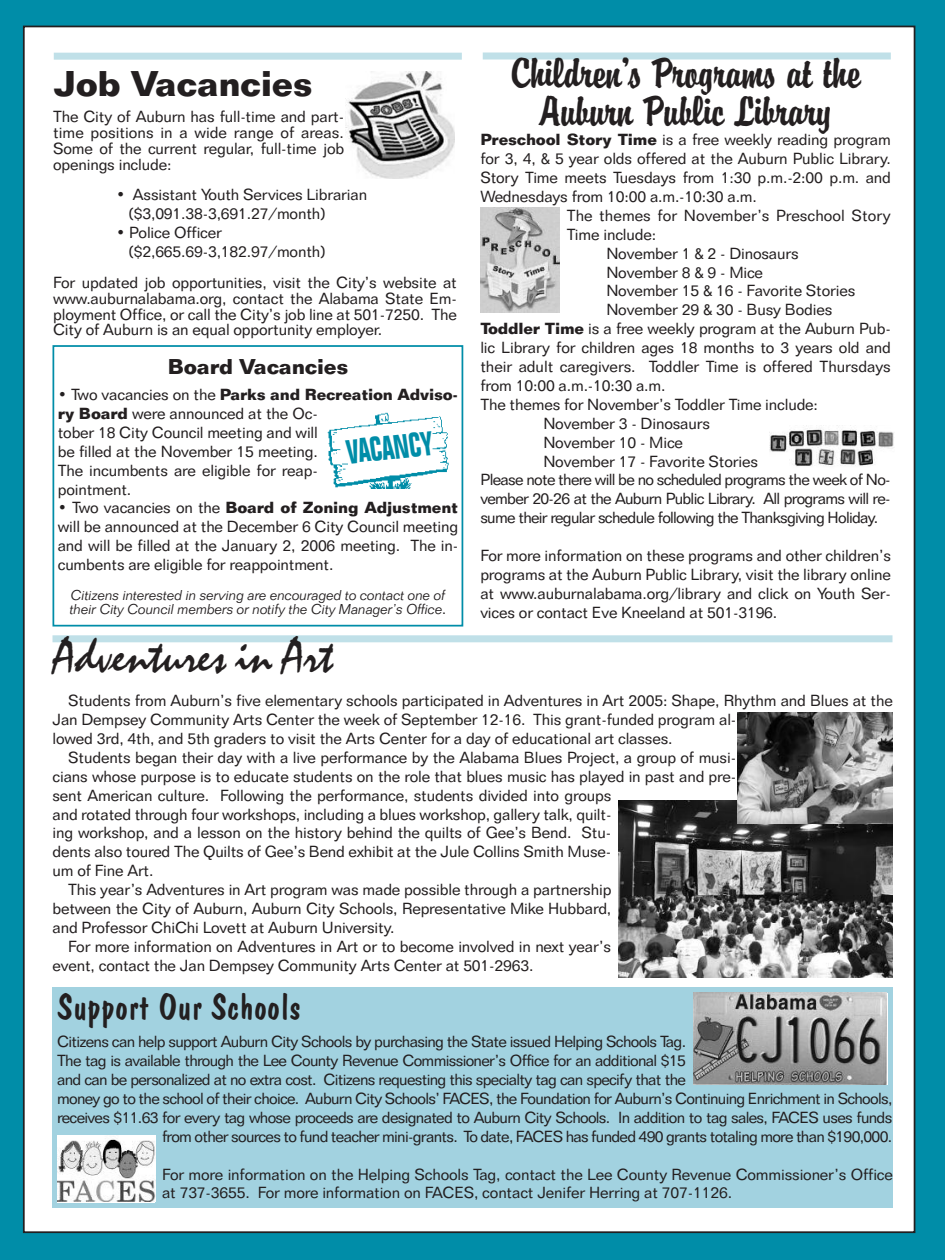
<style>
.page{position:relative;width:945px;height:1260px;background:#008da8}
.page>*{position:absolute;margin:0;border:0;box-sizing:border-box;transform-origin:0 0}
.t1{font:47.25px "Mistral";letter-spacing:-.01em;color:#231f20}
.t2{font:45.5px/38.5px "Brody D";letter-spacing:-.01em;color:#231f20;text-align:center}
.t3{font:36.75px "Dom Casual";letter-spacing:-.01em;color:#231f20}
.t4{font:700 35px "Folio BT";letter-spacing:-.015em;color:#231f20}
.t5{font:700 condensed 33.43px "Folio BT";color:#008da8;scale:.83 1}
.t6{font:700 21px "Folio BT";letter-spacing:-.015em;color:#231f20}
.t7{font:15.75px/18.9px "Folio BT";letter-spacing:-.01em;color:#231f20}
.t8{font:15.75px "Folio BT";letter-spacing:-.045em;color:#231f20}
.t9{font:italic 300 14px/14px "Folio BT";letter-spacing:-.01em;color:#231f20}
.s1{font-weight:700}
.s2{font-weight:400;font-style:normal}
</style>
<div class="page">
<div style="left:24px;top:26px;width:891px;height:1206px;background:#fff"></div>
<div style="left:52px;top:345px;width:411px;height:282px;border:2px solid #008da8"></div>
<img style="left:327px;top:412px;width:122px;height:77px">
<div style="left:483px;top:53px;width:408px;height:7px;background:#c0e0e8"></div>
<div style="left:54px;top:53px;width:408px;height:7px;background:#c0e0e8"></div>
<img style="left:346px;top:71px;width:109px;height:107px">
<div style="left:52px;top:635px;width:840px;height:7px;background:#c0e0e8"></div>
<img style="left:618px;top:801px;width:275px;height:177px">
<img style="left:738px;top:712px;width:155px;height:112px">
<div style="left:52px;top:987px;width:841px;height:220px;background:#a2d2e0"></div>
<img style="left:693px;top:993px;width:194px;height:91px">
<img style="left:58px;top:1135px;width:97px;height:67px">
<img style="left:480px;top:208px;width:80px;height:104px">
<img style="left:769px;top:425px;width:125px;height:41px">
<h3 class="t4" style="left:53px;top:71px;width:261px">Job Vacancies</h3>
<p class="t7" style="left:53px;top:110px;width:293px;line-height:15.8px;text-align:justify">The City of Auburn has full-time and part&shy;time positions in a wide range of areas.<br>Some of the current regular, full-time job openings include:</p>
<p class="t7" style="left:128px;top:186px;width:241px;text-indent:-12px">• Assistant Youth Services Librarian ($3,091.38-3,691.27/month)</p>
<p class="t7" style="left:128px;top:224px;width:200px;text-indent:-12px">• Police Officer ($2,665.69-3,182.97/month)</p>
<p class="t7" style="left:53px;top:276px;width:405px;line-height:15.8px;text-align:justify">For updated job opportunities, visit the City’s website at www.auburnalabama.org, contact the Alabama State Em&shy;ployment Office, or call the City’s job line at 501-7250. The City of Auburn is an equal opportunity employer.</p>
<h3 class="t6" style="left:168px;top:359px;width:182px">Board Vacancies</h3>
<p class="t7" style="left:58px;top:387px;width:402px">• Two vacancies on the <span class="s1">Parks and Recreation Adviso&shy;ry Board</span> were announced at the Oc-<br>tober 18 City Council meeting and will<br>be filled at the November 15 meeting.<br>The incumbents are eligible for reap-<br>pointment.</p>
<p class="t7" style="left:58px;top:500px;width:402px;text-align:justify">• Two vacancies on the <span class="s1">Board of Zoning Adjustment </span>will be announced at the December 6 City Council meeting and will be filled at the January 2, 2006 meeting. The in&shy;cumbents are eligible for reappointment.</p>
<p class="t9" style="left:70px;top:589px;width:378px">Citizens interested in serving are encouraged to contact one of their City Council members or notify the City Manager’s Office<span class="s2">.</span></p>
<h3 class="t5" style="left:346px;top:440px;width:106px;rotate:-6deg">VACANCY</h3>
<h2 class="t2" style="left:511px;top:53px;width:352px">Children’s Programs at the<br>Auburn Public Library</h2>
<p class="t7" style="left:480px;top:132px;width:412px"><span class="s1">Preschool Story Time</span> is a free weekly reading program</p>
<p class="t7" style="left:480px;top:151px;width:412px">for 3, 4, &amp; 5 year olds offered at the Auburn Public Library.</p>
<p class="t7" style="left:480px;top:170px;width:412px">Story Time meets Tuesdays from 1:30 p.m.-2:00 p.m. and</p>
<p class="t7" style="left:480px;top:189px;width:278px">Wednesdays from 10:00 a.m.-10:30 a.m.</p>
<p class="t7" style="left:567px;top:207px;width:325px">The themes for November’s Preschool Story</p>
<p class="t7" style="left:567px;top:226px;width:91px">Time include:</p>
<p class="t7" style="left:606px;top:245px;width:194px">November 1 &amp; 2 - Dinosaurs</p>
<p class="t7" style="left:606px;top:264px;width:158px">November 8 &amp; 9 - Mice</p>
<p class="t7" style="left:606px;top:283px;width:251px">November 15 &amp; 16 - Favorite Stories</p>
<p class="t7" style="left:606px;top:302px;width:227px">November 29 &amp; 30 - Busy Bodies</p>
<p class="t7" style="left:480px;top:321px;width:412px"><span class="s1">Toddler Time</span> is a free weekly program at the Auburn Pub-</p>
<p class="t7" style="left:480px;top:340px;width:412px">lic Library for children ages 18 months to 3 years old and</p>
<p class="t7" style="left:480px;top:359px;width:412px">their adult caregivers. Toddler Time is offered Thursdays</p>
<p class="t7" style="left:480px;top:378px;width:187px">from 10:00 a.m.-10:30 a.m.</p>
<p class="t7" style="left:480px;top:396px;width:339px">The themes for November’s Toddler Time include:</p>
<p class="t7" style="left:543px;top:415px;width:168px">November 3 - Dinosaurs</p>
<p class="t7" style="left:543px;top:434px;width:141px">November 10 - Mice</p>
<p class="t7" style="left:543px;top:453px;width:216px">November 17 - Favorite Stories</p>
<p class="t8" style="left:480px;top:474px;width:412px">Please note there will be no scheduled programs the week of No-</p>
<p class="t8" style="left:480px;top:493px;width:412px">vember 20-26 at the Auburn Public Library. All programs will re-</p>
<p class="t8" style="left:480px;top:512px;width:399px">sume their regular schedule following the Thanksgiving Holiday.</p>
<p class="t7" style="left:480px;top:548px;width:412px;text-align:justify">For more information on these programs and other children’s programs at the Auburn Public Library, visit the library online at www.auburnalabama.org/library and click on Youth Ser&shy;vices or contact Eve Kneeland at 501-3196.</p>
<h1 class="t1" style="left:52px;top:637px;width:282px">Adventures in Art</h1>
<p class="t7" style="left:68px;top:693px;width:826px">Students from Auburn’s five elementary schools participated in Adventures in Art 2005: Shape, Rhythm and Blues at the</p>
<p class="t7" style="left:52px;top:712px;width:685px">Jan Dempsey Community Arts Center the week of September 12-16. This grant-funded program al-</p>
<p class="t7" style="left:52px;top:730px;width:622px">lowed 3rd, 4th, and 5th graders to visit the Arts Center for a day of educational art classes.</p>
<p class="t7" style="left:68px;top:749px;width:669px">Students began their day with a live performance by the Alabama Blues Project, a group of musi-</p>
<p class="t7" style="left:52px;top:768px;width:685px">cians whose purpose is to educate students on the role that blues music has played in past and pre-</p>
<p class="t7" style="left:52px;top:787px;width:560px">sent American culture. Following the performance, students divided into groups</p>
<p class="t7" style="left:52px;top:806px;width:560px">and rotated through four workshops, including a blues workshop, gallery talk, quilt-</p>
<p class="t7" style="left:52px;top:825px;width:560px">ing workshop, and a lesson on the history behind the quilts of Gee’s Bend. Stu-</p>
<p class="t7" style="left:52px;top:844px;width:560px">dents also toured The Quilts of Gee’s Bend exhibit at the Jule Collins Smith Muse-</p>
<p class="t7" style="left:52px;top:863px;width:103px">um of Fine Art.</p>
<p class="t7" style="left:68px;top:882px;width:545px">This year’s Adventures in Art program was made possible through a partnership</p>
<p class="t7" style="left:52px;top:901px;width:560px">between the City of Auburn, Auburn City Schools, Representative Mike Hubbard,</p>
<p class="t7" style="left:52px;top:919px;width:344px">and Professor ChiChi Lovett at Auburn University.</p>
<p class="t7" style="left:68px;top:938px;width:544px">For more information on Adventures in Art or to become involved in next year’s</p>
<p class="t7" style="left:52px;top:957px;width:483px">event, contact the Jan Dempsey Community Arts Center at 501-2963.</p>
<h3 class="t3" style="left:57px;top:993px;width:246px">Support Our Schools</h3>
<p class="t8" style="left:57px;top:1036px;width:631px">Citizens can help support Auburn City Schools by purchasing the State issued Helping Schools Tag.</p>
<p class="t8" style="left:57px;top:1055px;width:630px">The tag is available through the Lee County Revenue Commissioner’s Office for an additional $15</p>
<p class="t8" style="left:57px;top:1074px;width:630px">and can be personalized at no extra cost. Citizens requesting this specialty tag can specify that the</p>
<p class="t8" style="left:57px;top:1093px;width:837px">money go to the school of their choice. Auburn City Schools’ FACES, the Foundation for Auburn’s Continuing Enrichment in Schools,</p>
<p class="t8" style="left:57px;top:1112px;width:837px">receives $11.63 for every tag whose proceeds are designated to Auburn City Schools. In addition to tag sales, FACES uses funds</p>
<p class="t8" style="left:162px;top:1131px;width:732px">from other sources to fund teacher mini-grants. To date, FACES has funded 490 grants totaling more than $190,000.</p>
<p class="t7" style="left:162px;top:1166px;width:732px">For more information on the Helping Schools Tag, contact the Lee County Revenue Commissioner’s Office at 737-3655. For more information on FACES, contact Jenifer Herring at 707-1126.</p>
</div>
